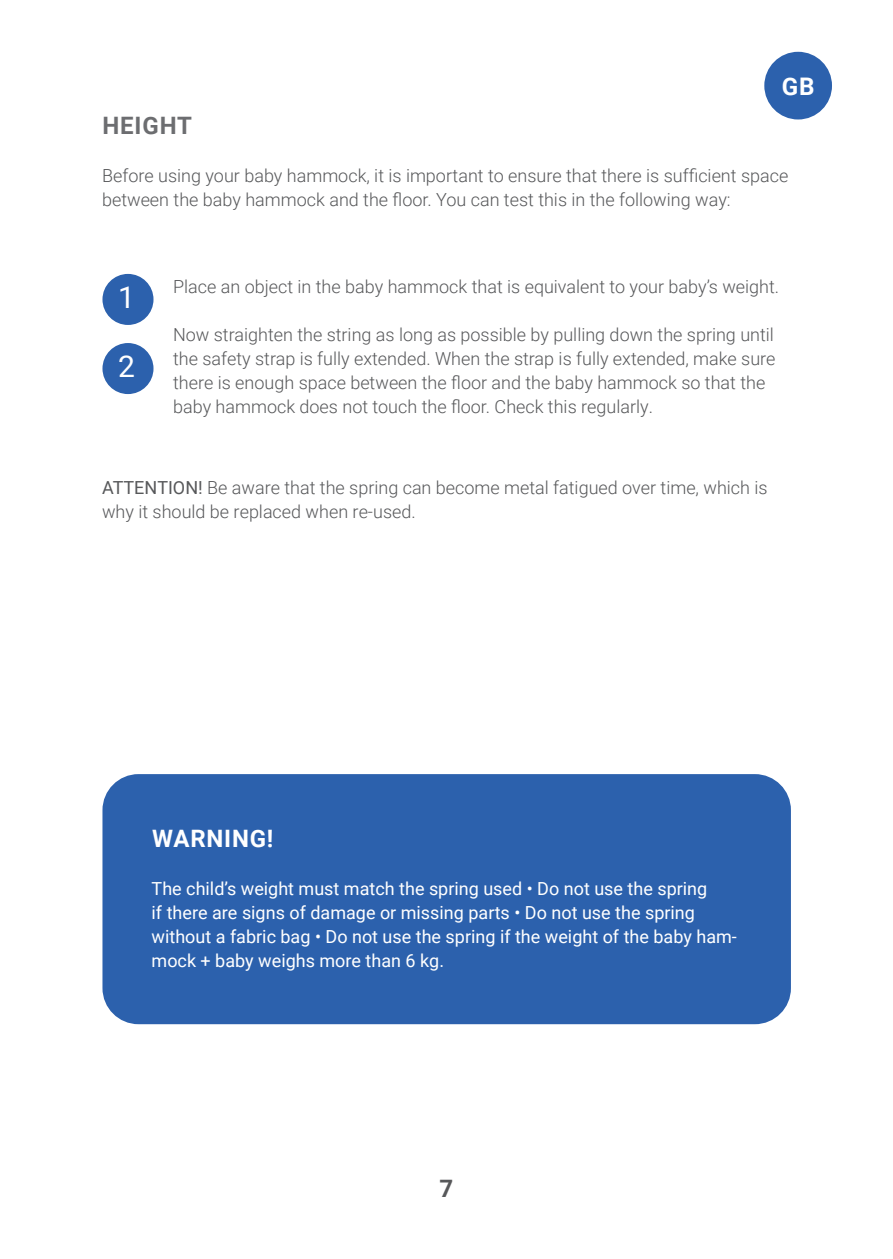
<style>
.page{position:relative;width:893px;height:1259px;background:#fff}
.page>*{position:absolute;margin:0;border:0;box-sizing:border-box;transform-origin:0 0}
.t1{font:30px "Roboto";color:#fff}
.t2{font:700 24.3px "Roboto";color:#fff}
.t3{font:700 24px "Roboto";letter-spacing:.035em;color:#fff}
.t4{font:700 24px "Roboto";letter-spacing:.035em;color:#6c6d70}
.t5{font:700 24px "Roboto";color:#57585a}
.t6{font:300 18px/24px "Roboto";color:#57585a}
.t7{font:18px/24px "Roboto";color:#fff}
.s1{font-weight:400}
</style>
<div class="page">
<div style="left:102px;top:274px;width:51px;height:51px;background:#2c61ad;border-radius:50%"></div>
<div style="left:102px;top:343px;width:51px;height:51px;background:#2c61ad;border-radius:50%"></div>
<div style="left:102px;top:774px;width:689px;height:250px;background:#2c61ad;border-radius:36px"></div>
<div style="left:764px;top:52px;width:68px;height:67px;background:#2c61ad;border-radius:50%"></div>
<h2 class="t2" style="left:782px;top:69px;width:34px">GB</h2>
<h3 class="t4" style="left:102px;top:108px;width:91px">HEIGHT</h3>
<p class="t6" style="left:102px;top:162px;width:688px">Before using your baby hammock, it is important to ensure that there is sufficient space between the baby hammock and the floor. You can test this in the following way:</p>
<h1 class="t1" style="left:118px;top:277px;width:18px">1</h1>
<h1 class="t1" style="left:118px;top:346px;width:18px">2</h1>
<p class="t6" style="left:173px;top:274px;width:608px">Place an object in the baby hammock that is equivalent to your baby’s weight.</p>
<p class="t6" style="left:173px;top:322px;width:604px">Now straighten the string as long as possible by pulling down the spring until the safety strap is fully extended. When the strap is fully extended, make sure there is enough space between the floor and the baby hammock so that the baby hammock does not touch the floor. Check this regularly.</p>
<p class="t6" style="left:102px;top:474px;width:667px"><span class="s1">ATTENTION!</span> Be aware that the spring can become metal fatigued over time, which is why it should be replaced when re-used.</p>
<h3 class="t3" style="left:152px;top:822px;width:123px">WARNING!</h3>
<p class="t7" style="left:152px;top:876px;width:587px">The child’s weight must match the spring used • Do not use the spring<br>if there are signs of damage or missing parts • Do not use the spring without a fabric bag • Do not use the spring if the weight of the baby ham&shy;mock + baby weighs more than 6 kg.</p>
<h3 class="t5" style="left:440px;top:1172px;width:15px">7</h3>
</div>
